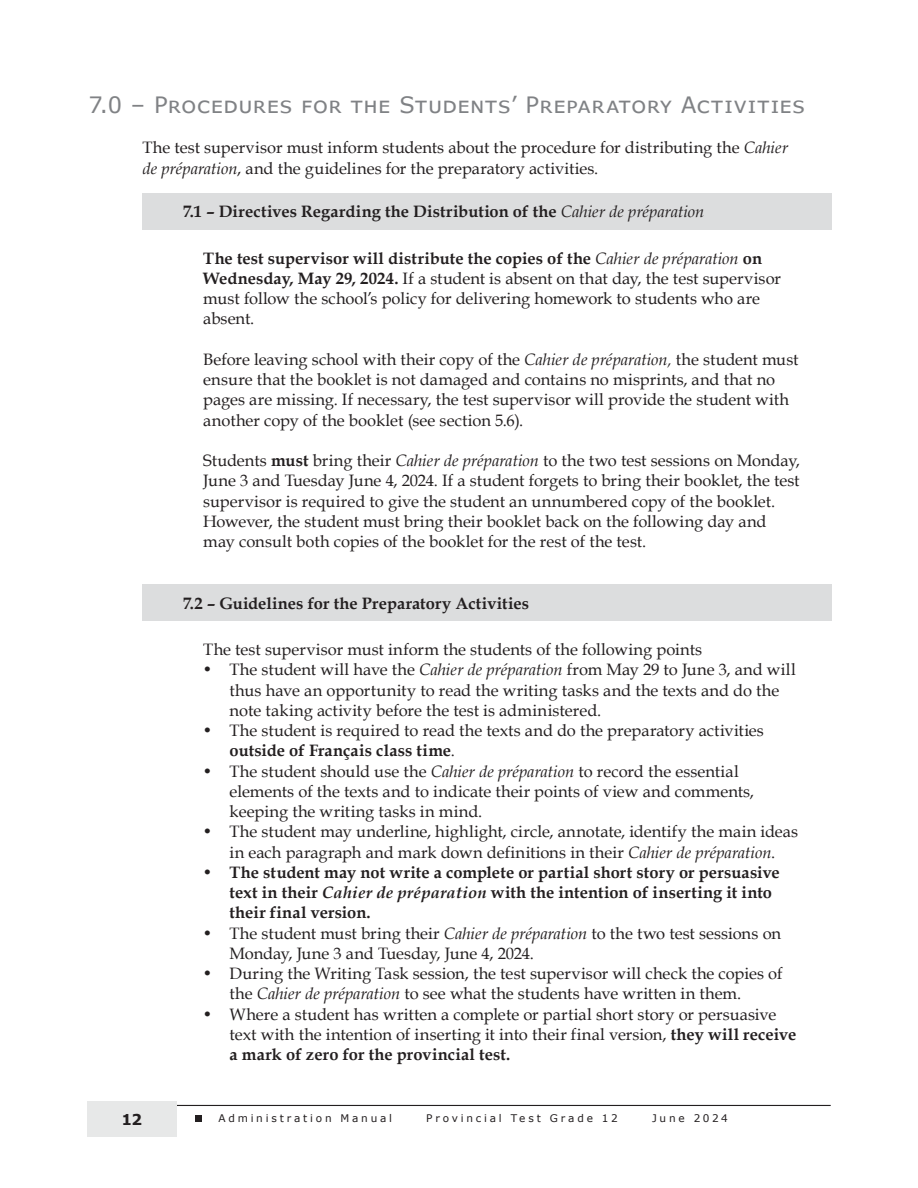
<style>
.page{position:relative;width:918px;height:1188px;background:#fff}
.page>*{position:absolute;margin:0;border:0;box-sizing:border-box;transform-origin:0 0}
.Head_A{font:22.5px "Verdana";letter-spacing:.015em;color:#808285}
.Paragraph___06{font:16.5px/20.2px "Book Antiqua";color:#231f20}
.Paragraph___06-2{font:700 16.5px/20.2px "Book Antiqua";letter-spacing:.005em;color:#231f20}
.t1{font:700 15px "Verdana";color:#231f20}
.t2{font:10.5px "Verdana";letter-spacing:.265em;color:#231f20}
.s1{font-style:italic}
.s2{font-weight:400;font-style:italic}
.s3{font-weight:700}
.s4{font-weight:400}
</style>
<div class="page">
<hr style="left:87px;top:1105px;width:744px;height:1px;background:#231f20">
<div style="left:195px;top:1115px;width:7px;height:7px;background:#231f20"></div>
<div style="left:87px;top:1101px;width:89px;height:35px;background:#e7e8e8"></div>
<div style="left:143px;top:193px;width:689px;height:37px;background:#dcddde"></div>
<div style="left:143px;top:585px;width:689px;height:36px;background:#dcddde"></div>
<h2 class="Head_A" style="left:89px;top:89px;width:718px">7.0 – Procedures for the Students’ Preparatory Activities</h2>
<p class="Paragraph___06" style="left:143px;top:137px;width:647px">The test supervisor must inform students about the procedure for distributing the <span class="s1">Cahier de préparation</span>, and the guidelines for the preparatory activities.</p>
<p class="Paragraph___06-2" style="left:183px;top:202px;width:523px">7.1 – Directives Regarding the Distribution of the <span class="s2">Cahier de préparation</span></p>
<p class="Paragraph___06" style="left:203px;top:247px;width:579px"><span class="s3">The test supervisor will distribute the copies of the</span> <span class="s1">Cahier de préparation</span> <span class="s3">on Wednesday, May 29, 2024.</span> If a student is absent on that day, the test supervisor must follow the school’s policy for delivering homework to students who are absent.</p>
<p class="Paragraph___06" style="left:203px;top:349px;width:597px">Before leaving school with their copy of the <span class="s1">Cahier de préparation,</span> the student must ensure that the booklet is not damaged and contains no misprints, and that no pages are missing. If necessary, the test supervisor will provide the student with another copy of the booklet (see section 5.6).</p>
<p class="Paragraph___06" style="left:203px;top:450px;width:598px">Students <span class="s3">must</span> bring their <span class="s1">Cahier de préparation</span> to the two test sessions on Monday, June 3 and Tuesday June 4, 2024. If a student forgets to bring their booklet, the test supervisor is required to give the student an unnumbered copy of the booklet.<br>However, the student must bring their booklet back on the following day and may consult both copies of the booklet for the rest of the test.</p>
<p class="Paragraph___06-2" style="left:183px;top:593px;width:348px">7.2 – Guidelines for the Preparatory Activities</p>
<p class="Paragraph___06" style="left:203px;top:639px;width:500px">The test supervisor must inform the students of the following points</p>
<p class="Paragraph___06" style="left:230px;top:659px;width:568px;text-indent:-27px">• The student will have the <span class="s1">Cahier de préparation</span> from May 29 to June 3, and will thus have an opportunity to read the writing tasks and the texts and do the note taking activity before the test is administered.</p>
<p class="Paragraph___06" style="left:230px;top:720px;width:536px;text-indent:-27px">• The student is required to read the texts and do the preparatory activities <span class="s3">outside of Français class time</span>.</p>
<p class="Paragraph___06" style="left:230px;top:760px;width:526px;text-indent:-27px">• The student should use the <span class="s1">Cahier de préparation</span> to record the essential elements of the texts and to indicate their points of view and comments, keeping the writing tasks in mind.</p>
<p class="Paragraph___06" style="left:203px;top:821px;width:597px;text-align:center">• The student may underline, highlight, circle, annotate, identify the main ideas in each paragraph and mark down definitions in their <span class="s1">Cahier de préparation</span>.</p>
<p class="Paragraph___06-2" style="left:230px;top:862px;width:552px;text-indent:-27px"><span class="s4">•</span> The student may not write a complete or partial short story or persuasive text in their <span class="s1">Cahier de préparation</span> with the intention of inserting it into their final version.</p>
<p class="Paragraph___06" style="left:230px;top:922px;width:553px;text-indent:-27px">• The student must bring their <span class="s1">Cahier de préparation</span> to the two test sessions on<br>Monday, June 3 and Tuesday, June 4, 2024.</p>
<p class="Paragraph___06" style="left:230px;top:963px;width:554px;text-indent:-27px">• During the Writing Task session, the test supervisor will check the copies of the <span class="s1">Cahier de préparation</span> to see what the students have written in them.</p>
<p class="Paragraph___06" style="left:230px;top:1003px;width:568px;text-indent:-27px">• Where a student has written a complete or partial short story or persuasive text with the intention of inserting it into their final version, <span class="s3">they will receive a mark of zero for the provincial test.</span></p>
<p class="t1" style="left:121px;top:1109px;width:22px">12</p>
<p class="t2" style="left:219px;top:1111px;width:175px">Administration Manual</p>
<p class="t2" style="left:426px;top:1111px;width:193px">Provincial Test Grade 12</p>
<p class="t2" style="left:652px;top:1111px;width:77px">June 2024</p>
</div>
